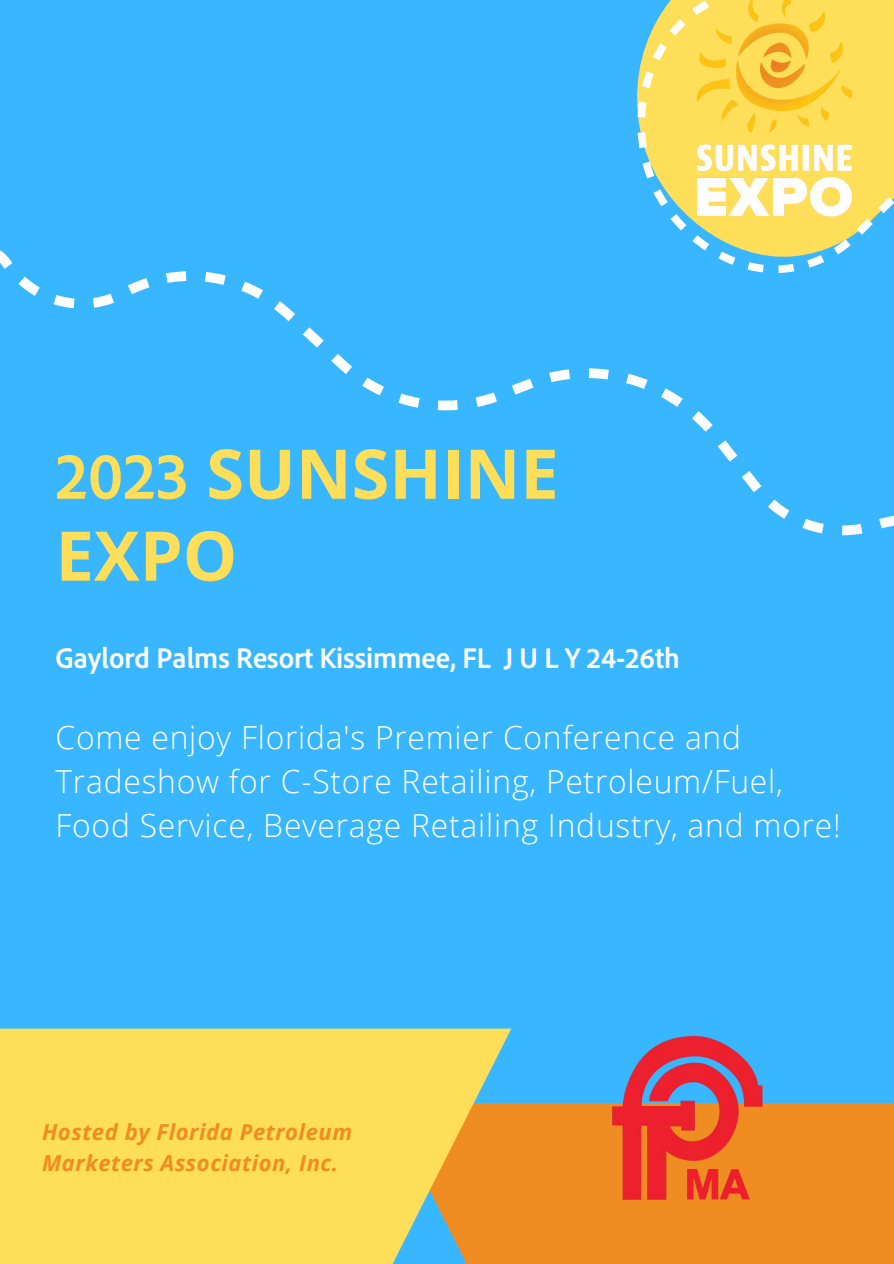
<style>
.page{position:relative;width:894px;height:1264px;background:#fff}
.page>*{position:absolute;margin:0;border:0;box-sizing:border-box;transform-origin:0 0}
.t1{font:700 68.55px/81.9px "Open Sans";color:#ffde59}
.t2{font:300 31.8px/44px "Open Sans";letter-spacing:.025em;color:#fff}
.t3{font:700 semi-condensed 30px "Adobe Clean";color:#fff}
.t4{font:italic 700 22.05px/30.5px "Open Sans";letter-spacing:.025em;color:#ef8d22}
.s1{font-family:"Adobe Clean";font-stretch:semi-condensed}
</style>
<div class="page">
<div style="left:0;top:0;width:893px;height:1263px;background:#38b6ff"></div>
<svg style="left:637px;top:0;width:256px;height:246px;fill:#ffde59"></svg>
<svg style="left:0;top:246px;width:893px;height:290px"></svg>
<div style="left:511px;top:1102px;width:382px;height:161px;background:#ef8d22"></div>
<svg style="left:0;top:1028px;width:511px;height:235px;fill:#ffde59"></svg>
<img style="left:688px;top:0;width:171px;height:223px">
<img style="left:579px;top:1035px;width:220px;height:193px">
<p class="t1" style="left:55px;top:431px;width:504px"><span class="s1">2023</span> SUNSHINE<br>EXPO</p>
<p class="t3" style="left:55px;top:638px;width:625px">Gaylord Palms Resort Kissimmee, FL J U L Y 24-26th</p>
<p class="t2" style="left:55px;top:715px;width:786px">Come enjoy Florida's Premier Conference and<br>Tradeshow for C-Store Retailing, Petroleum/Fuel,<br>Food Service, Beverage Retailing Industry, and more!</p>
<p class="t4" style="left:42px;top:1116px;width:312px">Hosted by Florida Petroleum<br>Marketers Association, Inc.</p>
</div>
